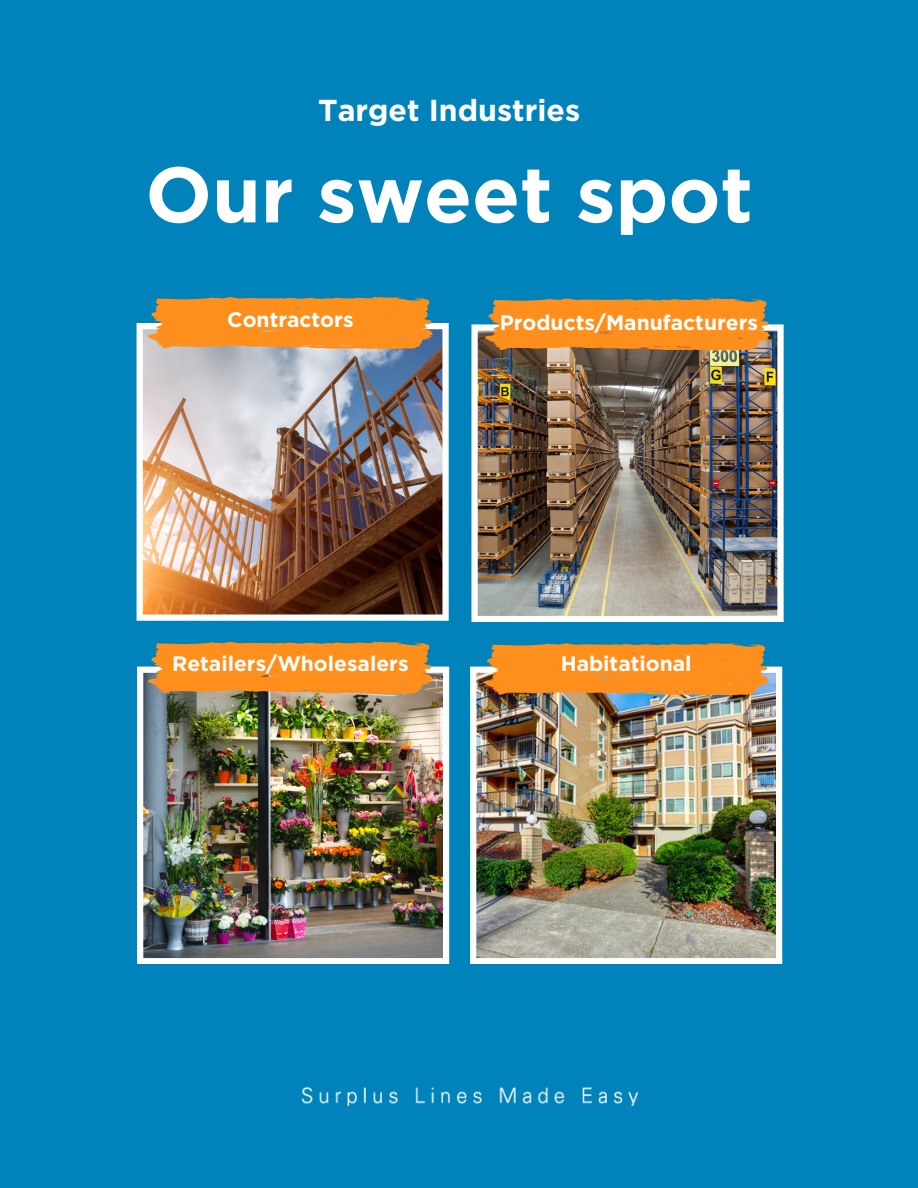
<style>
.page{position:relative;width:918px;height:1188px;background:#0082ba}
.page>*{position:absolute;margin:0;border:0;box-sizing:border-box;transform-origin:0 0}
.t1{font:700 78.45px "Gotham";color:#fff}
.t2{font:700 30.3px "Gotham";color:#fff}
.t3{font:700 21px "Gotham";color:#fff}
</style>
<div class="page">
<img style="left:137px;top:323px;width:312px;height:298px">
<img style="left:137px;top:667px;width:312px;height:297px">
<img style="left:471px;top:324px;width:313px;height:298px">
<img style="left:470px;top:667px;width:312px;height:297px">
<img style="left:302px;top:1087px;width:336px;height:18px">
<svg style="left:148px;top:297px;width:285px;height:52px;background:#ee902d"></svg>
<svg style="left:483px;top:643px;width:286px;height:53px;background:#e88e2c"></svg>
<svg style="left:485px;top:298px;width:285px;height:53px;background:#e98c2a"></svg>
<svg style="left:148px;top:641px;width:285px;height:53px;background:#e88e2c"></svg>
<p class="t2" style="left:318px;top:93px;width:264px">Target Industries</p>
<p class="t1" style="left:145px;top:149px;width:609px">Our sweet spot</p>
<p class="t3" style="left:227px;top:308px;width:128px">Contractors</p>
<p class="t3" style="left:500px;top:310px;width:260px">Products/Manufacturers</p>
<p class="t3" style="left:172px;top:651px;width:238px">Retailers/Wholesalers</p>
<p class="t3" style="left:561px;top:651px;width:132px">Habitational</p>
</div>
